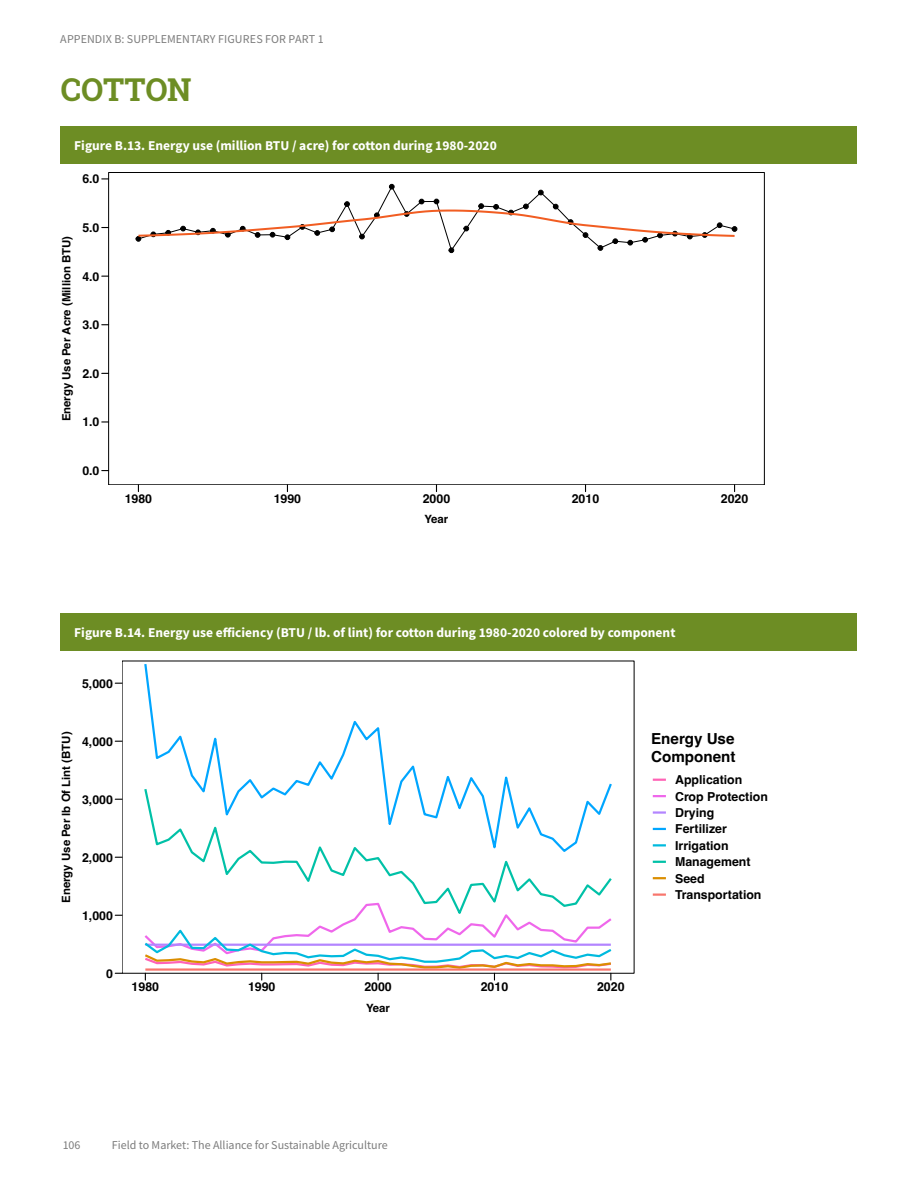
<style>
.page{position:relative;width:918px;height:1188px;background:#fff}
.page>*{position:absolute;margin:0;border:0;box-sizing:border-box;transform-origin:0 0}
.t1{font:700 31.5px "Roboto Slab";letter-spacing:-.01em;color:#6d8d24}
.t2{font:700 15.15px/18.3px "Helvetica";color:#000}
.t3{font:700 13.5px "Source Sans Pro";color:#fff}
.t4{font:700 12.3px/16.4px "Helvetica";color:#000}
.t5{font:12px "Source Sans Pro";color:#7c7c7c}
.t6{font:700 11.4px "Helvetica";color:#000}
</style>
<div class="page">
<svg style="left:136px;top:184px;width:601px;height:69px"></svg>
<svg style="left:102px;top:421px;width:7px;height:2px"></svg>
<div style="left:61px;top:126px;width:796px;height:37px;background:#6d8d24"></div>
<svg style="left:144px;top:664px;width:468px;height:123px"></svg>
<svg style="left:144px;top:787px;width:468px;height:115px"></svg>
<svg style="left:142px;top:902px;width:472px;height:78px"></svg>
<svg style="left:653px;top:779px;width:13px;height:2px"></svg>
<svg style="left:653px;top:795px;width:13px;height:2px"></svg>
<svg style="left:653px;top:811px;width:13px;height:3px"></svg>
<svg style="left:652px;top:827px;width:14px;height:4px"></svg>
<svg style="left:653px;top:828px;width:13px;height:2px"></svg>
<svg style="left:653px;top:844px;width:13px;height:2px"></svg>
<svg style="left:653px;top:861px;width:13px;height:2px"></svg>
<svg style="left:653px;top:877px;width:13px;height:2px"></svg>
<svg style="left:653px;top:894px;width:13px;height:2px"></svg>
<div style="left:61px;top:613px;width:796px;height:37px;background:#6d8d24"></div>
<p class="t5" style="left:60px;top:31px;width:265px">APPENDIX B: SUPPLEMENTARY FIGURES FOR PART 1</p>
<h1 class="t1" style="left:61px;top:68px;width:132px">COTTON</h1>
<p class="t3" style="left:74px;top:136px;width:424px">Figure B.13. Energy use (million BTU / acre) for cotton during 1980-2020</p>
<p class="t4" style="left:82px;top:172px;width:19px">6.0</p>
<p class="t6" style="left:59px;top:421px;width:187px;rotate:-90deg">Energy Use Per Acre (Million BTU)</p>
<p class="t4" style="left:82px;top:221px;width:19px">5.0</p>
<p class="t4" style="left:82px;top:269px;width:19px">4.0</p>
<p class="t4" style="left:82px;top:318px;width:19px">3.0</p>
<p class="t4" style="left:82px;top:367px;width:19px">2.0</p>
<p class="t4" style="left:82px;top:415px;width:19px">1.0</p>
<p class="t4" style="left:82px;top:464px;width:19px">0.0</p>
<p class="t4" style="left:125px;top:492px;width:29px">1980</p>
<p class="t4" style="left:274px;top:492px;width:29px">1990</p>
<p class="t4" style="left:423px;top:492px;width:29px">2000</p>
<p class="t4" style="left:572px;top:492px;width:29px">2010</p>
<p class="t4" style="left:721px;top:492px;width:29px">2020</p>
<p class="t6" style="left:425px;top:512px;width:25px">Year</p>
<p class="t3" style="left:74px;top:623px;width:603px">Figure B.14. Energy use efficiency (BTU / lb. of lint) for cotton during 1980-2020 colored by component</p>
<p class="t4" style="left:82px;top:676px;width:32px">5,000</p>
<p class="t6" style="left:59px;top:903px;width:173px;rotate:-90deg">Energy Use Per lb Of Lint (BTU)</p>
<p class="t2" style="left:651px;top:731px;width:86px">Energy Use<br>Component</p>
<p class="t4" style="left:82px;top:735px;width:32px">4,000</p>
<p class="t4" style="left:675px;top:773px;width:94px">Application<br>Crop Protection<br>Drying<br>Fertilizer<br>Irrigation<br>Management<br>Seed<br>Transportation</p>
<p class="t4" style="left:82px;top:793px;width:32px">3,000</p>
<p class="t4" style="left:82px;top:851px;width:32px">2,000</p>
<p class="t4" style="left:82px;top:909px;width:32px">1,000</p>
<p class="t4" style="left:106px;top:967px;width:8px">0</p>
<p class="t4" style="left:132px;top:980px;width:29px">1980</p>
<p class="t4" style="left:248px;top:980px;width:29px">1990</p>
<p class="t4" style="left:364px;top:980px;width:29px">2000</p>
<p class="t4" style="left:481px;top:980px;width:29px">2010</p>
<p class="t4" style="left:597px;top:980px;width:29px">2020</p>
<p class="t6" style="left:366px;top:1001px;width:25px">Year</p>
<p class="t5" style="left:63px;top:1137px;width:19px">106</p>
<p class="t5" style="left:112px;top:1137px;width:277px">Field to Market: The Alliance for Sustainable Agriculture</p>
</div>
